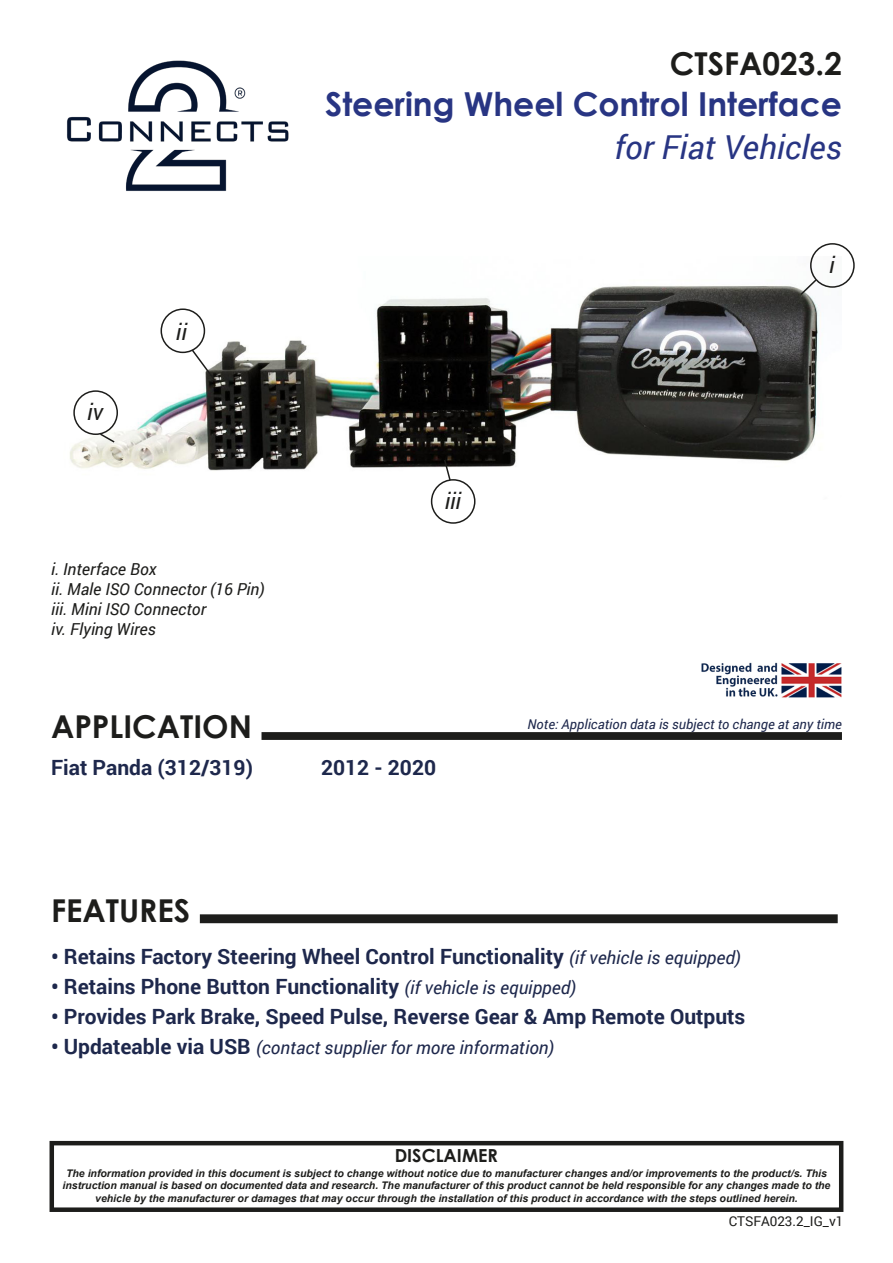
<style>
.page{position:relative;width:893px;height:1263px;background:#fff}
.page>*{position:absolute;margin:0;border:0;box-sizing:border-box;transform-origin:0 0}
.t1{font:700 33px "Century Gothic";color:#283583}
.t2{font:italic 33px "Roboto";color:#283583}
.t3{font:700 31.5px "Century Gothic";color:#1d1d1b}
.t4{font:italic 22.5px "Roboto";color:#1d1d1b}
.t5{font:700 21px "Roboto";color:#1e284c}
.t6{font:italic 18px "Roboto";color:#1e284c}
.t7{font:700 18px "Century Gothic";color:#1d1d1b}
.t8{font:italic 16.5px "Roboto";color:#1d1d1b}
.t9{font:italic 13.5px "Roboto";color:#1e284c}
.t10{font:13.5px "Roboto";color:#1d1d1b}
.t11{font:italic 700 10.5px/12.6px "Arial";color:#1d1d1b;text-align:center}
.s1{font-weight:400;font-style:italic;font-size:18px}
.s2{font-weight:700;font-style:normal;font-size:21px}
</style>
<div class="page">
<img style="left:67px;top:60px;width:222px;height:131px">
<div style="left:261px;top:732px;width:581px;height:8px;border:3px solid #1d1d1b"></div>
<div style="left:201px;top:916px;width:635px;height:6px;background:#1d1d1b"></div>
<div style="left:200px;top:914px;width:638px;height:9px;border:3px solid #1d1d1b"></div>
<img style="left:70px;top:257px;width:772px;height:267px">
<div style="left:50px;top:1141px;width:793px;height:71px;border:4px solid #1d1d1b"></div>
<img style="left:701px;top:662px;width:141px;height:36px">
<div style="left:810px;top:243px;width:45px;height:45px;border:2px solid #1d1d1b;border-radius:50%"></div>
<div style="left:161px;top:308px;width:44px;height:45px;border:2px solid #1d1d1b;border-radius:50%"></div>
<div style="left:445px;top:485px;width:24px;height:30px;background:#fff"></div>
<div style="left:431px;top:479px;width:44px;height:45px;border:2px solid #1d1d1b;border-radius:50%"></div>
<div style="left:87px;top:396px;width:25px;height:30px;background:#fff"></div>
<div style="left:73px;top:390px;width:45px;height:45px;border:2px solid #1d1d1b;border-radius:50%"></div>
<svg style="left:443px;top:458px;width:9px;height:24px"></svg>
<svg style="left:190px;top:348px;width:28px;height:36px"></svg>
<svg style="left:98px;top:432px;width:18px;height:12px"></svg>
<svg style="left:799px;top:278px;width:19px;height:19px"></svg>
<p class="t3" style="left:670px;top:39px;width:173px">CTSFA023.2</p>
<p class="t1" style="left:325px;top:79px;width:518px">Steering Wheel Control Interface</p>
<p class="t2" style="left:614px;top:125px;width:229px">for Fiat Vehicles</p>
<p class="t4" style="left:87px;top:396px;width:18px">iv</p>
<p class="t4" style="left:176px;top:316px;width:12px">ii</p>
<p class="t8" style="left:51px;top:558px;width:107px">i. Interface Box</p>
<p class="t8" style="left:51px;top:577px;width:215px">ii. Male ISO Connector (16 Pin)</p>
<p class="t8" style="left:51px;top:597px;width:157px">iii. Mini ISO Connector</p>
<p class="t8" style="left:51px;top:617px;width:106px">iv. Flying Wires</p>
<p class="t4" style="left:445px;top:485px;width:18px">iii</p>
<p class="t3" style="left:51px;top:703px;width:202px">APPLICATION</p>
<p class="t5" style="left:51px;top:753px;width:203px">Fiat Panda (312/319)</p>
<p class="t5" style="left:321px;top:753px;width:117px">2012 - 2020</p>
<p class="t3" style="left:51px;top:887px;width:141px">FEATURES</p>
<p class="t4" style="left:829px;top:249px;width:7px">i</p>
<p class="t9" style="left:528px;top:714px;width:316px">Note: Application data is subject to change at any time</p>
<p class="t5" style="left:51px;top:942px;width:691px">• Retains Factory Steering Wheel Control Functionality <span class="s1">(if vehicle is equipped)</span></p>
<p class="t5" style="left:51px;top:972px;width:527px">• Retains Phone Button Functionality <span class="s1">(if vehicle is equipped)</span></p>
<p class="t5" style="left:51px;top:1002px;width:696px">• Provides Park Brake, Speed Pulse, Reverse Gear &amp; Amp Remote Outputs</p>
<p class="t6" style="left:51px;top:1035px;width:505px"><span class="s2">• Updateable via USB</span> (contact supplier for more information)</p>
<p class="t7" style="left:395px;top:1142px;width:105px">DISCLAIMER</p>
<p class="t11" style="left:63px;top:1167px;width:769px">The information provided in this document is subject to change without notice due to manufacturer changes and/or improvements to the product/s. This instruction manual is based on documented data and research. The manufacturer of this product cannot be held responsible for any changes made to the vehicle by the manufacturer or damages that may occur through the installation of this product in accordance with the steps outlined herein.</p>
<p class="t10" style="left:729px;top:1212px;width:116px">CTSFA023.2_IG_v1</p>
</div>
